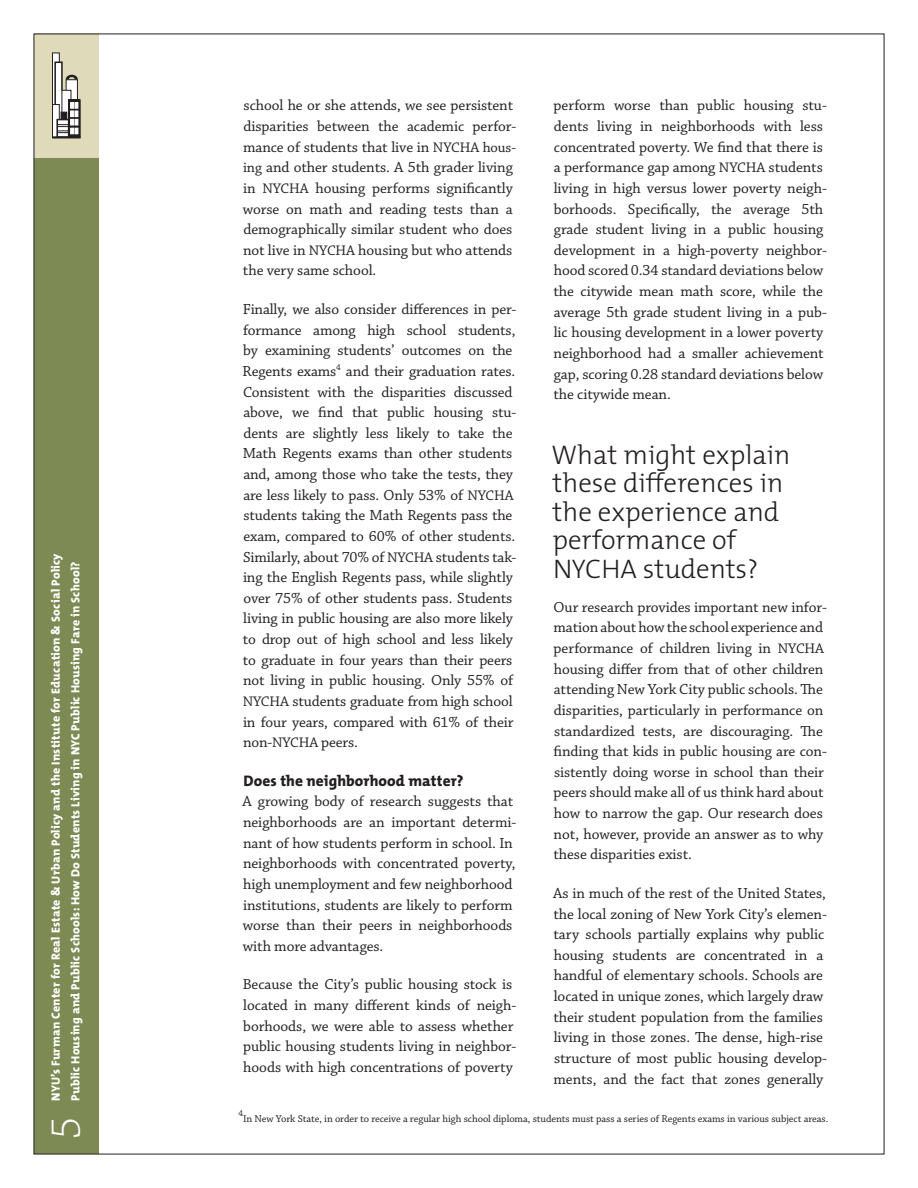
<style>
.page{position:relative;width:918px;height:1188px;background:#fff}
.page>*{position:absolute;margin:0;border:0;box-sizing:border-box;transform-origin:0 0}
.t1{font:300 43.5px "Chaparral Pro";color:#fff}
.Head{font:300 27px/28.5px "The Mix";color:#231f20}
.Text{font:15.3px/20.7px "Chaparral Pro";letter-spacing:-.005em;color:#231f20}
.Subhead{font:800 15.3px "The Mix";letter-spacing:.005em;color:#231f20}
.t2{font:800 12px/19.5px "The Mix";letter-spacing:.02em;color:#fff}
.Footnote{font:10.5px "Chaparral Pro";letter-spacing:-.005em;color:#231f20}
.Footnote-2{font:9px "Chaparral Pro";color:#231f20}
.s1{font-size:14.7px}
</style>
<div class="page">
<div style="left:34px;top:34px;width:65px;height:125px;background:#dedaba"></div>
<div style="left:53px;top:53px;width:6px;height:84px;background:#fff"></div>
<div style="left:52px;top:53px;width:8px;height:85px;border:1px solid #231f20"></div>
<svg style="left:66px;top:75px;width:12px;height:4px"></svg>
<div style="left:66px;top:80px;width:11px;height:57px;background:#fff"></div>
<div style="left:66px;top:79px;width:12px;height:59px;border:1px solid #231f20"></div>
<div style="left:55px;top:62px;width:7px;height:75px;background:#fff"></div>
<div style="left:54px;top:62px;width:9px;height:76px;border:2px solid #231f20"></div>
<div style="left:62px;top:90px;width:9px;height:47px;background:#fff"></div>
<div style="left:62px;top:90px;width:9px;height:48px;border:1px solid #231f20"></div>
<svg style="left:53px;top:105px;width:6px;height:32px"></svg>
<div style="left:52px;top:104px;width:8px;height:34px;border:1px solid #231f20"></div>
<div style="left:57px;top:120px;width:12px;height:17px;background:#fff"></div>
<svg style="left:70px;top:101px;width:9px;height:35px"></svg>
<div style="left:68px;top:99px;width:13px;height:39px;border:1px solid #231f20"></div>
<hr style="left:52px;top:136px;width:29px;height:2px;background:#231f20">
<svg style="left:57px;top:102px;width:21px;height:32px"></svg>
<div style="left:34px;top:159px;width:65px;height:995px;background:#7e8a53"></div>
<p class="t2" style="left:46px;top:1101px;width:549px;rotate:-90deg">NYU’s Furman Center for Real Estate &amp; Urban Policy and the Institute for Education &amp; Social Policy<br>Public Housing and Public Schools: How Do Students Living in NYC Public Housing Fare in School?</p>
<h1 class="t1" style="left:42px;top:1139px;width:24px;rotate:-90deg">5</h1>
<p class="Text" style="left:243px;top:96px;width:275px">school he or she attends, we see persistent disparities between the academic perfor&shy;mance of students that live in <span class="s1">NYCHA hous&shy;ing</span> and other students. A 5th grader living in <span class="s1">NYCHA</span> housing performs significantly worse on math and reading tests than a demographically similar student who does not live in <span class="s1">NYCHA</span> housing but who attends the very same school.</p>
<p class="Text" style="left:243px;top:299px;width:275px">Finally, we also consider differences in per&shy;formance among high school students, by examining students’ outcomes on the Regents exams<sup>4</sup> and their graduation rates.<br>Consistent with the disparities discussed above, we find that public housing stu&shy;dents are slightly less likely to take the Math Regents exams than other students and, among those who take the tests, they are less likely to pass. Only 53% of <span class="s1">NYCHA </span>students taking the Math Regents pass the exam, compared to 60% of other students.<br>Similarly, about 70% of <span class="s1">NYCHA</span> students tak&shy;ing the English Regents pass, while slightly over 75% of other students pass. Students living in public housing are also more likely to drop out of high school and less likely to graduate in four years than their peers not living in public housing. Only 55% of <span class="s1">NYCHA</span> students graduate from high school in four years, compared with 61% of their non-<span class="s1">NYCHA</span> peers.</p>
<p class="Subhead" style="left:244px;top:768px;width:222px">Does the neighborhood matter?</p>
<p class="Text" style="left:243px;top:792px;width:275px">A growing body of research suggests that neighborhoods are an important determi&shy;nant of how students perform in school. In neighborhoods with concentrated poverty, high unemployment and few neighborhood institutions, students are likely to perform worse than their peers in neighborhoods with more advantages.</p>
<p class="Text" style="left:243px;top:975px;width:275px">Because the City’s public housing stock is located in many different kinds of neigh&shy;borhoods, we were able to assess whether public housing students living in neighbor&shy;hoods with high concentrations of poverty</p>
<p class="Text" style="left:553px;top:96px;width:275px">perform worse than public housing stu&shy;dents living in neighborhoods with less concentrated poverty. We find that there is a performance gap among <span class="s1">NYCHA</span> students living in high versus lower poverty neigh&shy;borhoods. Specifically, the average 5th grade student living in a public housing development in a high-poverty neighbor&shy;hood scored 0.34 standard deviations below the citywide mean math score, while the average 5th grade student living in a pub&shy;lic housing development in a lower poverty neighborhood had a smaller achievement gap, scoring 0.28 standard deviations below the citywide mean.</p>
<p class="Head" style="left:551px;top:439px;width:241px">What might explain these differences in the experience and performance of<br>NYCHA students?</p>
<p class="Text" style="left:553px;top:597px;width:275px">Our research provides important new infor&shy;mation about how the school experience and performance of children living in <span class="s1">NYCHA </span>housing differ from that of other children attending New York City public schools. The disparities, particularly in performance on standardized tests, are discouraging. The finding that kids in public housing are con&shy;sistently doing worse in school than their peers should make all of us think hard about how to narrow the gap. Our research does not, however, provide an answer as to why these disparities exist.</p>
<p class="Text" style="left:553px;top:883px;width:275px">As in much of the rest of the United States, the local zoning of New York City’s elemen&shy;tary schools partially explains why public housing students are concentrated in a handful of elementary schools. Schools are located in unique zones, which largely draw their student population from the families living in those zones. The dense, high-rise structure of most public housing develop&shy;ments, and the fact that zones generally</p>
<p class="Footnote-2" style="left:238px;top:1108px;width:6px">4</p>
<p class="Footnote" style="left:243px;top:1112px;width:587px">In New York State, in order to receive a regular high school diploma, students must pass a series of Regents exams in various subject areas.</p>
</div>
